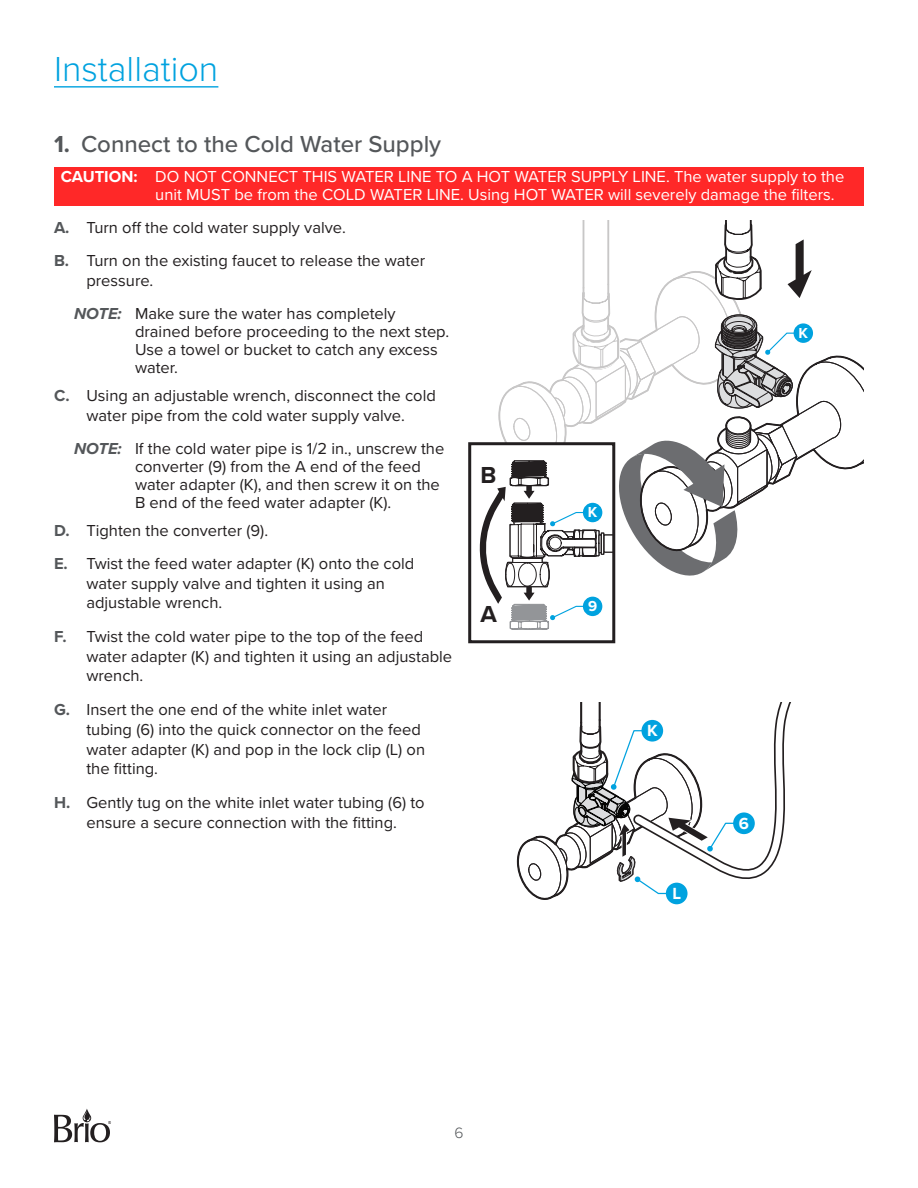
<style>
.page{position:relative;width:918px;height:1188px;background:#fff}
.page>*{position:absolute;margin:0;border:0;box-sizing:border-box;transform-origin:0 0}
.t1{font:300 36px "Proxima Nova";color:#00a2df}
.t2{font:500 24px "Proxima Nova";color:#54575a}
.t3{font:700 24px "Proxima Nova";color:#231f20}
.t4{font:700 16.65px "Proxima Nova";color:#fff}
.t5{font:16.5px/19.8px "Proxima Nova";color:#231f20}
.t6{font:16.5px/18px "Proxima Nova";color:#fff}
.t7{font:300 15.6px "Proxima Nova";color:#54575a}
.t8{font:700 15px "Proxima Nova";color:#fff}
.s1{font-weight:700}
.s2{font-weight:700;color:#54575a}
.s3{font-weight:700;font-style:italic;color:#54575a}
</style>
<div class="page">
<svg style="left:54px;top:1108px;width:57px;height:34px"></svg>
<hr style="left:54px;top:86px;width:164px;height:2px;background:#00a2df">
<div style="left:54px;top:167px;width:810px;height:39px;background:#ff2828"></div>
<div style="left:468px;top:442px;width:147px;height:201px;border:3px solid #231f20"></div>
<svg style="left:474px;top:220px;width:390px;height:410px"></svg>
<div style="left:583px;top:503px;width:19px;height:19px;background:#00a2df;border-radius:50%"></div>
<svg style="left:664px;top:881px;width:25px;height:25px"></svg>
<svg style="left:516px;top:702px;width:275px;height:200px"></svg>
<div style="left:666px;top:883px;width:22px;height:21px;background:#00a2df;border-radius:50%"></div>
<p class="t1" style="left:54px;top:42px;width:166px">Installation</p>
<p class="t2" style="left:54px;top:126px;width:389px"><span class="s1">1.</span> Connect to the Cold Water Supply</p>
<p class="t6" style="left:155px;top:167px;width:691px;text-indent:-94px"><span class="s1">CAUTION:</span> DO NOT CONNECT THIS WATER LINE TO A HOT WATER SUPPLY LINE. The water supply to the unit MUST be from the COLD WATER LINE. Using HOT WATER will severely damage the filters.</p>
<p class="t5" style="left:54px;top:217px;width:293px"><span class="s2">A.</span> Turn off the cold water supply valve.</p>
<p class="t5" style="left:86px;top:250px;width:340px;text-indent:-32px"><span class="s2">B.</span> Turn on the existing faucet to release the water pressure.</p>
<p class="t5" style="left:135px;top:304px;width:316px;line-height:18px;text-indent:-61px"><span class="s3">NOTE:</span> Make sure the water has completely drained before proceeding to the next step.<br>Use a towel or bucket to catch any excess water.</p>
<p class="t5" style="left:54px;top:385px;width:383px;text-align:center"><span class="s2">C.</span> Using an adjustable wrench, disconnect the cold water pipe from the cold water supply valve.</p>
<p class="t5" style="left:135px;top:438px;width:311px;line-height:18px;text-indent:-61px"><span class="s3">NOTE:</span> If the cold water pipe is 1/2 in., unscrew the converter (9) from the A end of the feed water adapter (K), and then screw it on the B end of the feed water adapter (K).</p>
<p class="t5" style="left:54px;top:519px;width:216px"><span class="s2">D.</span> Tighten the converter (9).</p>
<p class="t5" style="left:86px;top:553px;width:329px;text-indent:-32px"><span class="s2">E.</span> Twist the feed water adapter (K) onto the cold water supply valve and tighten it using an adjustable wrench.</p>
<p class="t5" style="left:86px;top:626px;width:367px;text-indent:-32px"><span class="s2">F.</span> Twist the cold water pipe to the top of the feed water adapter (K) and tighten it using an adjustable wrench.</p>
<p class="t8" style="left:799px;top:322px;width:11px">K</p>
<p class="t3" style="left:481px;top:457px;width:17px">B</p>
<p class="t8" style="left:588px;top:501px;width:11px">K</p>
<p class="t8" style="left:588px;top:595px;width:11px">9</p>
<p class="t3" style="left:480px;top:596px;width:18px">A</p>
<p class="t5" style="left:86px;top:699px;width:340px;text-indent:-32px"><span class="s2">G.</span> Insert the one end of the white inlet water tubing (6) into the quick connector on the feed water adapter (K) and pop in the lock clip (L) on the fitting.</p>
<p class="t5" style="left:54px;top:792px;width:372px;text-align:center"><span class="s2">H.</span> Gently tug on the white inlet water tubing (6) to ensure a secure connection with the fitting.</p>
<p class="t7" style="left:454px;top:1122px;width:11px">6</p>
<p class="t4" style="left:647px;top:718px;width:12px">K</p>
<p class="t4" style="left:672px;top:881px;width:10px">L</p>
<p class="t4" style="left:739px;top:811px;width:12px">6</p>
</div>
